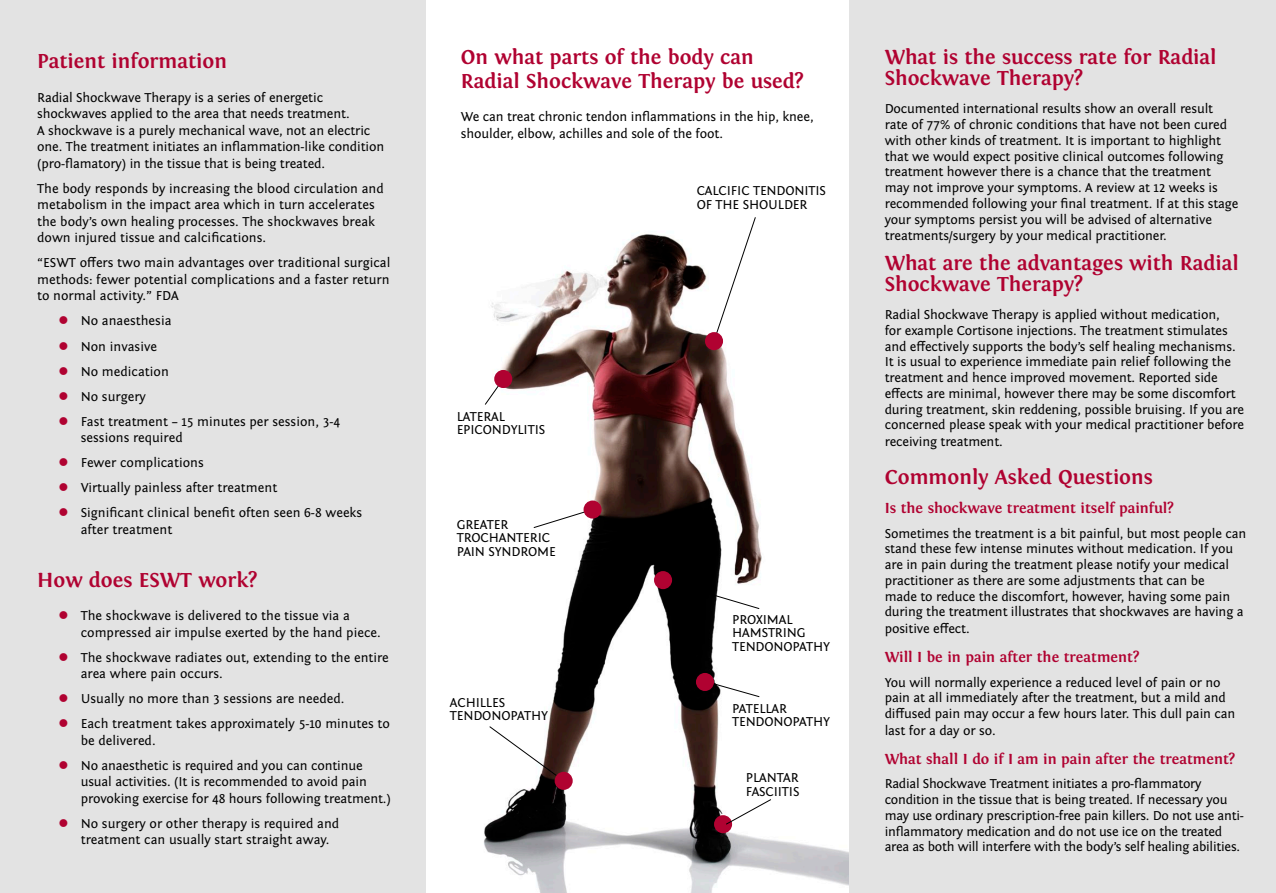
<style>
.page{position:relative;width:1276px;height:893px;background:#fff}
.page>*{position:absolute;margin:0;border:0;box-sizing:border-box;transform-origin:0 0}
.t1{font:700 21px/21px "Fontin";color:#b00231}
.t2{font:700 15px "Fontin";color:#b00231}
.t3{font:13.5px/15.9px "Fontin Sans";letter-spacing:-.01em;color:#000}
.s1{color:#b00231}
</style>
<div class="page">
<img style="left:425px;top:144px;width:424px;height:749px">
<div style="left:0;top:0;width:425px;height:893px;background:#e3e3e3"></div>
<div style="left:849px;top:0;width:427px;height:893px;background:#e3e3e3"></div>
<div style="left:714px;top:815px;width:18px;height:18px;background:#b00231;border-radius:50%"></div>
<svg style="left:713px;top:216px;width:43px;height:126px"></svg>
<div style="left:705px;top:332px;width:18px;height:18px;background:#b00231;border-radius:50%"></div>
<svg style="left:484px;top:378px;width:20px;height:28px"></svg>
<div style="left:494px;top:370px;width:18px;height:18px;background:#b00231;border-radius:50%"></div>
<svg style="left:533px;top:509px;width:60px;height:20px"></svg>
<div style="left:583px;top:500px;width:18px;height:19px;background:#b00231;border-radius:50%"></div>
<svg style="left:488px;top:726px;width:77px;height:56px"></svg>
<div style="left:554px;top:772px;width:19px;height:18px;background:#b00231;border-radius:50%"></div>
<svg style="left:662px;top:579px;width:98px;height:30px"></svg>
<div style="left:654px;top:571px;width:18px;height:18px;background:#b00231;border-radius:50%"></div>
<svg style="left:692px;top:677px;width:68px;height:21px"></svg>
<div style="left:696px;top:673px;width:18px;height:18px;background:#b00231;border-radius:50%"></div>
<svg style="left:725px;top:798px;width:47px;height:27px"></svg>
<h1 class="t1" style="left:37px;top:51px;width:191px">Patient information</h1>
<p class="t3" style="left:37px;top:90px;width:348px;line-height:16.5px">Radial Shockwave Therapy is a series of energetic shockwaves applied to the area that needs treatment.<br>A shockwave is a purely mechanical wave, not an electric one. The treatment initiates an inflammation-like condition (pro-flamatory) in the tissue that is being treated.</p>
<p class="t3" style="left:37px;top:181px;width:348px;line-height:16.5px">The body responds by increasing the blood circulation and metabolism in the impact area which in turn accelerates the body’s own healing processes. The shockwaves break down injured tissue and calcifications.</p>
<p class="t3" style="left:37px;top:255px;width:355px;line-height:16.5px;text-align:justify">“ESWT offers two main advantages over traditional surgical methods: fewer potential complications and a faster return to normal activity.” FDA</p>
<p class="t3" style="left:58px;top:313px;width:115px"><span class="s1">●</span> No anaesthesia</p>
<p class="t3" style="left:58px;top:338px;width:100px"><span class="s1">●</span> Non invasive</p>
<p class="t3" style="left:58px;top:363px;width:112px"><span class="s1">●</span> No medication</p>
<p class="t3" style="left:58px;top:388px;width:89px"><span class="s1">●</span> No surgery</p>
<p class="t3" style="left:81px;top:413px;width:261px;line-height:16.5px;text-indent:-22px"><span class="s1">●</span> Fast treatment – 15 minutes per session, 3-4 sessions required</p>
<p class="t3" style="left:58px;top:455px;width:147px"><span class="s1">●</span> Fewer complications</p>
<p class="t3" style="left:58px;top:480px;width:220px"><span class="s1">●</span> Virtually painless after treatment</p>
<p class="t3" style="left:81px;top:505px;width:283px;line-height:16.5px;text-indent:-22px"><span class="s1">●</span> Significant clinical benefit often seen 6-8 weeks after treatment</p>
<h1 class="t1" style="left:37px;top:569px;width:222px">How does ESWT work?</h1>
<p class="t3" style="left:81px;top:608px;width:302px;line-height:16.5px;text-indent:-22px"><span class="s1">●</span> The shockwave is delivered to the tissue via a compressed air impulse exerted by the hand piece.</p>
<p class="t3" style="left:81px;top:649px;width:310px;line-height:16.5px;text-indent:-22px"><span class="s1">●</span> The shockwave radiates out, extending to the entire area where pain occurs.</p>
<p class="t3" style="left:58px;top:691px;width:287px"><span class="s1">●</span> Usually no more than 3 sessions are needed.</p>
<p class="t3" style="left:81px;top:716px;width:311px;line-height:16.5px;text-indent:-22px"><span class="s1">●</span> Each treatment takes approximately 5-10 minutes to be delivered.</p>
<p class="t3" style="left:81px;top:757px;width:312px;line-height:16.5px;text-indent:-22px"><span class="s1">●</span> No anaesthetic is required and you can continue usual activities. (It is recommended to avoid pain provoking exercise for 48 hours following treatment.)</p>
<p class="t3" style="left:81px;top:815px;width:260px;line-height:16.5px;text-indent:-22px"><span class="s1">●</span> No surgery or other therapy is required and treatment can usually start straight away.</p>
<h1 class="t1" style="left:461px;top:45px;width:345px;line-height:24px">On what parts of the body can<br>Radial Shockwave Therapy be used?</h1>
<p class="t3" style="left:461px;top:109px;width:354px;line-height:16.5px">We can treat chronic tendon inflammations in the hip, knee, shoulder, elbow, achilles and sole of the foot.</p>
<p class="t3" style="left:457px;top:410px;width:90px;line-height:13.5px">LATERAL<br>EPICONDYLITIS</p>
<p class="t3" style="left:457px;top:518px;width:101px;line-height:13.5px">GREATER<br>TROCHANTERIC<br>PAIN SYNDROME</p>
<p class="t3" style="left:450px;top:695px;width:100px;line-height:13.5px">ACHILLES<br>TENDONOPATHY</p>
<p class="t3" style="left:696px;top:184px;width:131px;line-height:13.5px">CALCIFIC TENDONITIS<br>OF THE SHOULDER</p>
<p class="t3" style="left:732px;top:613px;width:100px;line-height:13.5px">PROXIMAL<br>HAMSTRING<br>TENDONOPATHY</p>
<p class="t3" style="left:732px;top:702px;width:100px;line-height:13.5px">PATELLAR<br>TENDONOPATHY</p>
<p class="t3" style="left:746px;top:771px;width:55px;line-height:13.5px">PLANTAR<br>FASCIITIS</p>
<h1 class="t1" style="left:884px;top:46px;width:333px">What is the success rate for Radial<br>Shockwave Therapy?</h1>
<p class="t3" style="left:884px;top:101px;width:355px">Documented international results show an overall result rate of 77% of chronic conditions that have not been cured with other kinds of treatment. It is important to highlight that we would expect positive clinical outcomes following treatment however there is a chance that the treatment may not improve your symptoms. A review at 12 weeks is recommended following your final treatment. If at this stage your symptoms persist you will be advised of alternative treatments/surgery by your medical practitioner.</p>
<h1 class="t1" style="left:884px;top:252px;width:355px">What are the advantages with Radial<br>Shockwave Therapy?</h1>
<p class="t3" style="left:884px;top:307px;width:361px">Radial Shockwave Therapy is applied without medication,<br>for example Cortisone injections. The treatment stimulates and effectively supports the body’s self healing mechanisms.<br>It is usual to experience immediate pain relief following the treatment and hence improved movement. Reported side effects are minimal, however there may be some discomfort during treatment, skin reddening, possible bruising. If you are concerned please speak with your medical practitioner before receiving treatment.</p>
<h1 class="t1" style="left:884px;top:466px;width:270px">Commonly Asked Questions</h1>
<p class="t2" style="left:884px;top:500px;width:291px">Is the shockwave treatment itself painful?</p>
<p class="t3" style="left:884px;top:525px;width:363px">Sometimes the treatment is a bit painful, but most people can stand these few intense minutes without medication. If you are in pain during the treatment please notify your medical practitioner as there are some adjustments that can be<br>made to reduce the discomfort, however, having some pain during the treatment illustrates that shockwaves are having a positive effect.</p>
<p class="t2" style="left:884px;top:649px;width:256px">Will I be in pain after the treatment?</p>
<p class="t3" style="left:884px;top:674px;width:352px">You will normally experience a reduced level of pain or no pain at all immediately after the treatment, but a mild and diffused pain may occur a few hours later. This dull pain can last for a day or so.</p>
<p class="t2" style="left:884px;top:751px;width:352px">What shall I do if I am in pain after the treatment?</p>
<p class="t3" style="left:884px;top:776px;width:361px">Radial Shockwave Treatment initiates a pro-flammatory condition in the tissue that is being treated. If necessary you may use ordinary prescription-free pain killers. Do not use anti&shy;inflammatory medication and do not use ice on the treated area as both will interfere with the body’s self healing abilities.</p>
</div>
